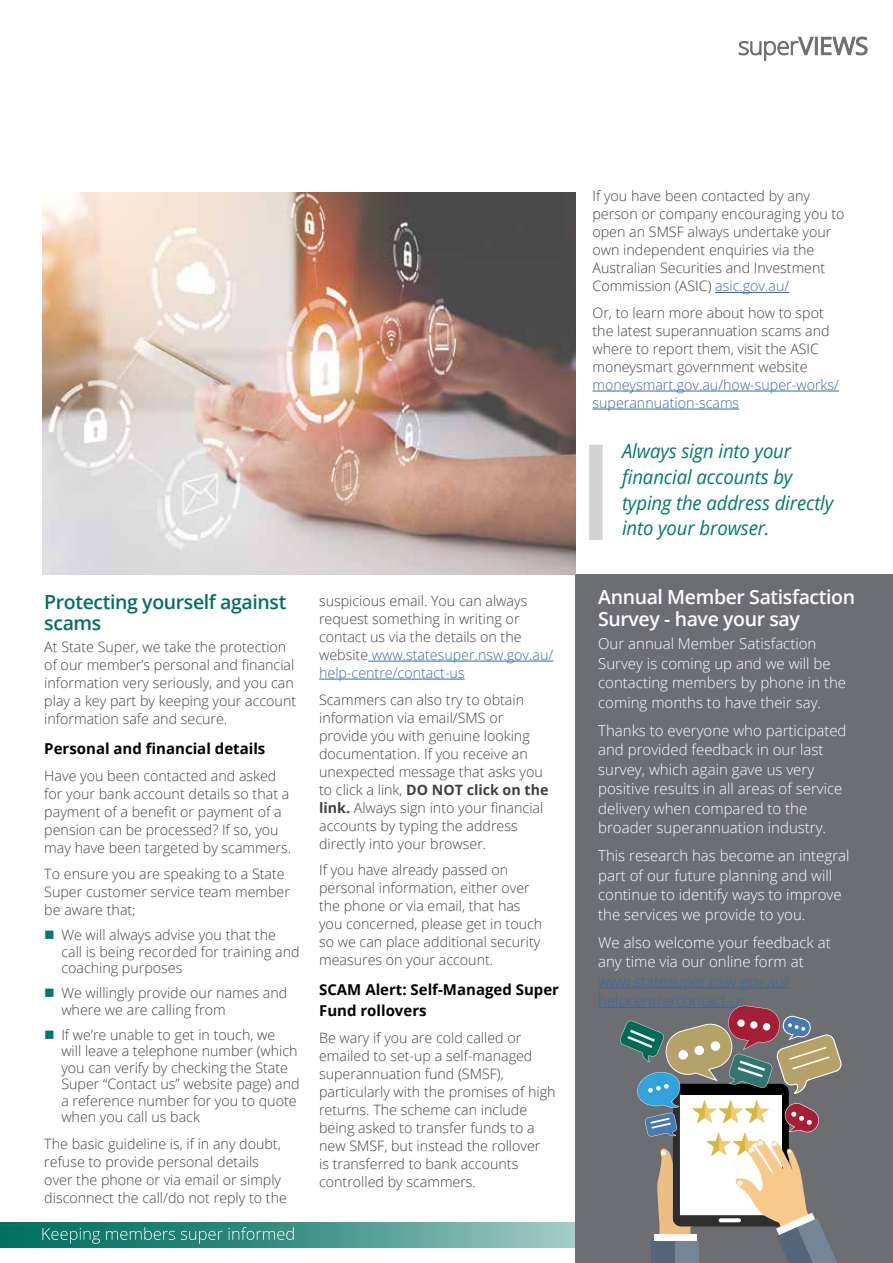
<style>
.page{position:relative;width:893px;height:1263px;background:#fff}
.page>*{position:absolute;margin:0;border:0;box-sizing:border-box;transform-origin:0 0}
.t1{font:italic 19.5px/25.5px "Open Sans";letter-spacing:-.005em;color:#007a6c;scale:.95 1}
.t2{font:600 19.5px/21px "Open Sans";letter-spacing:-.02em;color:#fff}
.t3{font:600 19.5px/21px "Open Sans";letter-spacing:-.02em;color:#007161}
.t4{font:300 15px/19.5px "Open Sans";color:#fff}
.t5{font:700 15px/21px "Open Sans";color:#000}
.t6{font:300 15px/19.5px "Open Sans";color:#3a68a5}
.t7{font:300 14.25px/18px "Open Sans";color:#414042}
.t8{font:300 14.25px/18px "Open Sans";color:#3a68a5}
.s1{color:#3a68a5}
.s2{font-weight:700}
</style>
<div class="page">
<svg style="left:0;top:1222px;width:575px;height:25px"></svg>
<svg style="left:43px;top:1227px;width:251px;height:17px"></svg>
<div style="left:575px;top:574px;width:318px;height:689px;background:#6d6e71"></div>
<div style="left:589px;top:445px;width:14px;height:95px;background:#d1d3d4"></div>
<hr style="left:598px;top:987px;width:191px;height:1px;background:#3a68a5">
<hr style="left:598px;top:1007px;width:148px;height:1px;background:#3a68a5">
<img style="left:43px;top:192px;width:532px;height:382px">
<hr style="left:368px;top:661px;width:185px;height:1px;background:#3a68a5">
<hr style="left:319px;top:679px;width:146px;height:1px;background:#3a68a5">
<hr style="left:715px;top:292px;width:74px;height:1px;background:#3a68a5">
<hr style="left:592px;top:391px;width:247px;height:1px;background:#3a68a5">
<hr style="left:592px;top:409px;width:147px;height:1px;background:#3a68a5">
<svg style="left:620px;top:1006px;width:222px;height:257px"></svg>
<svg style="left:739px;top:37px;width:128px;height:24px"></svg>
<h1 class="t3" style="left:44px;top:591px;width:244px">Protecting yourself against scams</h1>
<p class="t7" style="left:44px;top:638px;width:253px">At State Super, we take the protection of our member’s personal and financial information very seriously, and you can play a key part by keeping your account information safe and secure.</p>
<p class="t5" style="left:44px;top:737px;width:223px">Personal and financial details</p>
<p class="t7" style="left:44px;top:766px;width:248px">Have you been contacted and asked for your bank account details so that a payment of a benefit or payment of a pension can be processed? If so, you may have been targeted by scammers.</p>
<p class="t7" style="left:44px;top:865px;width:247px">To ensure you are speaking to a State<br>Super customer service team member be aware that;</p>
<p class="t7" style="left:61px;top:926px;width:240px;line-height:16.5px">We will always advise you that the call is being recorded for training and coaching purposes</p>
<p class="t7" style="left:61px;top:984px;width:228px;line-height:16.5px">We willingly provide our names and where we are calling from</p>
<p class="t7" style="left:61px;top:1026px;width:240px;line-height:16.5px">If we’re unable to get in touch, we<br>will leave a telephone number (which you can verify by checking the State<br>Super “Contact us” website page) and a reference number for you to quote when you call us back</p>
<p class="t7" style="left:44px;top:1134px;width:244px">The basic guideline is, if in any doubt, refuse to provide personal details over the phone or via email or simply disconnect the call/do not reply to the</p>
<p class="t7" style="left:319px;top:591px;width:236px">suspicious email. You can always request something in writing or contact us via the details on the website <span class="s1">www.statesuper.nsw.gov.au/ help-centre/contact-us</span></p>
<p class="t7" style="left:319px;top:690px;width:231px">Scammers can also try to obtain information via email/SMS or provide you with genuine looking documentation. If you receive an unexpected message that asks you to click a link, <span class="s2">DO NOT click on the link.</span> Always sign into your financial accounts by typing the address directly into your browser.</p>
<p class="t7" style="left:319px;top:860px;width:225px">If you have already passed on personal information, either over the phone or via email, that has you concerned, please get in touch so we can place additional security measures on your account.</p>
<p class="t5" style="left:319px;top:978px;width:241px">SCAM Alert: Self-Managed Super<br>Fund rollovers</p>
<p class="t7" style="left:319px;top:1028px;width:238px">Be wary if you are cold called or emailed to set-up a self-managed superannuation fund (SMSF), particularly with the promises of high returns. The scheme can include being asked to transfer funds to a new SMSF, but instead the rollover<br>is transferred to bank accounts controlled by scammers.</p>
<p class="t7" style="left:592px;top:187px;width:254px">If you have been contacted by any person or company encouraging you to open an SMSF always undertake your own independent enquiries via the Australian Securities and Investment Commission (ASIC) <span class="s1">asic.gov.au/</span></p>
<p class="t7" style="left:592px;top:303px;width:239px">Or, to learn more about how to spot the latest superannuation scams and where to report them, visit the ASIC moneysmart government website</p>
<p class="t8" style="left:592px;top:375px;width:248px">moneysmart.gov.au/how-super-works/ superannuation-scams</p>
<h1 class="t1" style="left:622px;top:438px;width:224px">Always sign into your financial accounts by typing the address directly into your browser.</h1>
<h1 class="t2" style="left:598px;top:586px;width:258px">Annual Member Satisfaction<br>Survey - have your say</h1>
<p class="t4" style="left:598px;top:634px;width:249px">Our annual Member Satisfaction<br>Survey is coming up and we will be contacting members by phone in the coming months to have their say.</p>
<p class="t4" style="left:598px;top:720px;width:250px">Thanks to everyone who participated and provided feedback in our last survey, which again gave us very positive results in all areas of service delivery when compared to the broader superannuation industry.</p>
<p class="t4" style="left:598px;top:846px;width:253px">This research has become an integral part of our future planning and will continue to identify ways to improve the services we provide to you.</p>
<p class="t4" style="left:598px;top:932px;width:234px">We also welcome your feedback at any time via our online form at</p>
<p class="t6" style="left:598px;top:971px;width:192px">www.statesuper.nsw.gov.au/ helpcentre/contact-us</p>
</div>
